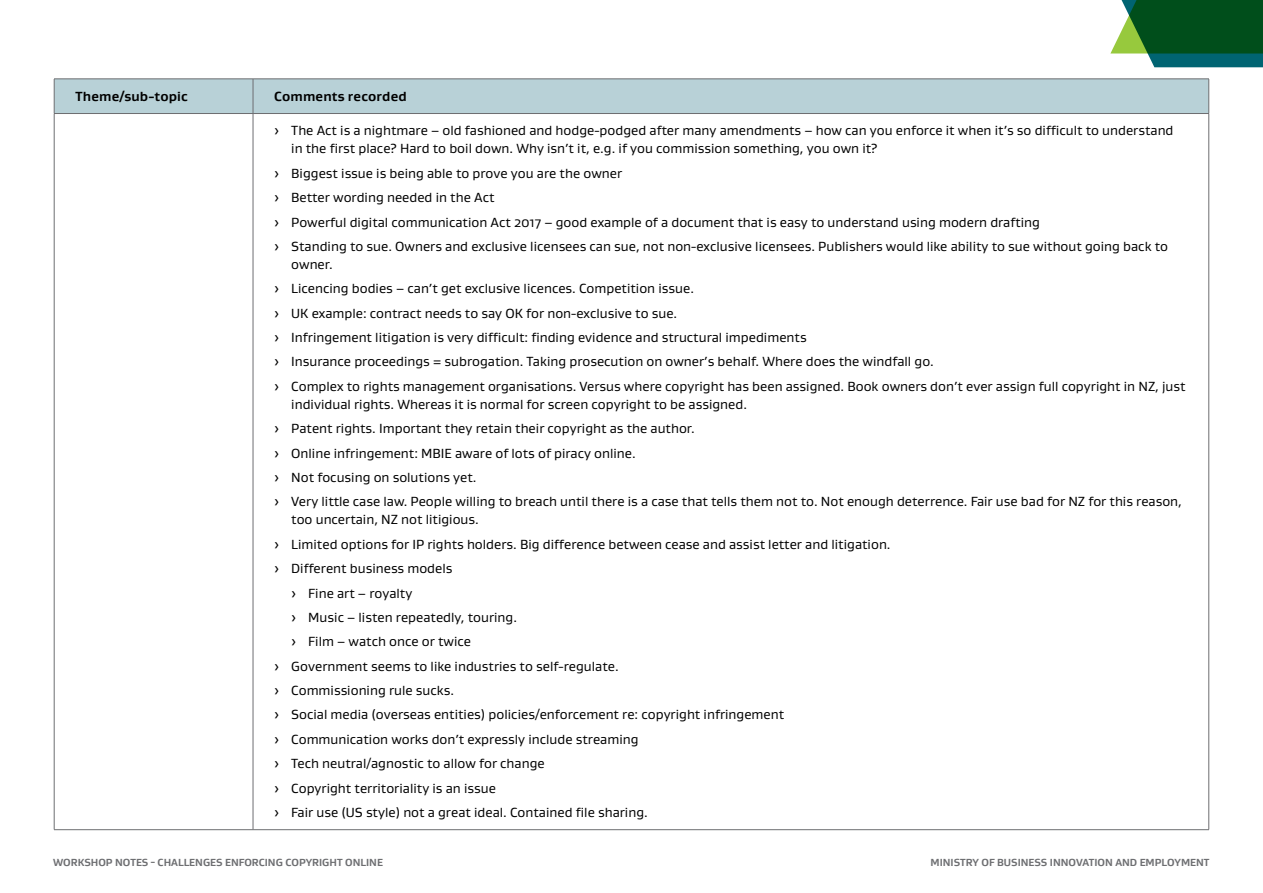
<style>
.page{position:relative;width:1263px;height:893px;background:#fff}
.page>*{position:absolute;margin:0;border:0;box-sizing:border-box;transform-origin:0 0}
.t1{font:13.5px/24.5px "Gustan";color:#000}
.t2{font:700 13.5px "Gustan";letter-spacing:.01em;color:#000}
.t3{font:700 10.5px "Gustan";color:#6d6e71}
</style>
<div class="page">
<svg style="left:1110px;top:0;width:153px;height:67px;background:#276e44"></svg>
<div style="left:55px;top:80px;width:1153px;height:33px;background:#b8d1d7"></div>
<hr style="left:54px;top:79px;width:199px;height:1px;background:#6d6e71">
<hr style="left:54px;top:79px;width:1px;height:34px;background:#6d6e71">
<hr style="left:253px;top:79px;width:956px;height:1px;background:#6d6e71">
<hr style="left:253px;top:79px;width:1px;height:34px;background:#6d6e71">
<hr style="left:1208px;top:79px;width:1px;height:34px;background:#6d6e71">
<hr style="left:54px;top:113px;width:199px;height:1px;background:#6d6e71">
<hr style="left:253px;top:113px;width:956px;height:1px;background:#6d6e71">
<hr style="left:54px;top:829px;width:199px;height:1px;background:#6d6e71">
<hr style="left:253px;top:829px;width:956px;height:1px;background:#6d6e71">
<hr style="left:54px;top:114px;width:1px;height:715px;background:#6d6e71">
<hr style="left:253px;top:114px;width:1px;height:715px;background:#6d6e71">
<hr style="left:1208px;top:114px;width:1px;height:715px;background:#6d6e71">
<p class="t2" style="left:75px;top:87px;width:114px">Theme/sub-topic</p>
<p class="t2" style="left:274px;top:87px;width:134px">Comments recorded</p>
<p class="t1" style="left:291px;top:121px;width:884px;line-height:18px;text-indent:-17px">› The Act is a nightmare – old fashioned and hodge-podged after many amendments – how can you enforce it when it’s so difficult to understand in the first place? Hard to boil down. Why isn’t it, e.g. if you commission something, you own it?</p>
<p class="t1" style="left:274px;top:161px;width:895px">› Biggest issue is being able to prove you are the owner<br>› Better wording needed in the Act<br>› Powerful digital communication Act 2017 – good example of a document that is easy to understand using modern drafting<br>› Standing to sue. Owners and exclusive licensees can sue, not non-exclusive licensees. Publishers would like ability to sue without going back to</p>
<p class="t1" style="left:274px;top:252px;width:913px;text-indent:17px">owner.<br>› Licencing bodies – can’t get exclusive licences. Competition issue.<br>› UK example: contract needs to say OK for non-exclusive to sue.<br>› Infringement litigation is very difficult: finding evidence and structural impediments<br>› Insurance proceedings = subrogation. Taking prosecution on owner’s behalf. Where does the windfall go.<br>› Complex to rights management organisations. Versus where copyright has been assigned. Book owners don’t ever assign full copyright in NZ, just</p>
<p class="t1" style="left:274px;top:392px;width:909px;text-indent:17px">individual rights. Whereas it is normal for screen copyright to be assigned.<br>› Patent rights. Important they retain their copyright as the author.<br>› Online infringement: MBIE aware of lots of piracy online.<br>› Not focusing on solutions yet.<br>› Very little case law. People willing to breach until there is a case that tells them not to. Not enough deterrence. Fair use bad for NZ for this reason,</p>
<p class="t1" style="left:291px;top:507px;width:189px">too uncertain, NZ not litigious.</p>
<p class="t1" style="left:274px;top:532px;width:618px">› Limited options for IP rights holders. Big difference between cease and assist letter and litigation.</p>
<p class="t1" style="left:274px;top:556px;width:180px">› Different business models</p>
<p class="t1" style="left:291px;top:580px;width:123px">› Fine art – royalty</p>
<p class="t1" style="left:291px;top:605px;width:227px">› Music – listen repeatedly, touring.</p>
<p class="t1" style="left:291px;top:629px;width:181px">› Film – watch once or twice</p>
<p class="t1" style="left:274px;top:653px;width:346px">› Government seems to like industries to self-regulate.</p>
<p class="t1" style="left:274px;top:678px;width:181px">› Commissioning rule sucks.</p>
<p class="t1" style="left:274px;top:702px;width:511px">› Social media (overseas entities) policies/enforcement re: copyright infringement</p>
<p class="t1" style="left:274px;top:727px;width:366px">› Communication works don’t expressly include streaming</p>
<p class="t1" style="left:274px;top:751px;width:272px">› Tech neutral/agnostic to allow for change</p>
<p class="t1" style="left:274px;top:775px;width:223px">› Copyright territoriality is an issue</p>
<p class="t1" style="left:274px;top:800px;width:375px">› Fair use (US style) not a great ideal. Contained file sharing.</p>
<p class="t3" style="left:53px;top:855px;width:331px">WORKSHOP NOTES - CHALLENGES ENFORCING COPYRIGHT ONLINE</p>
<p class="t3" style="left:930px;top:855px;width:280px">MINISTRY OF BUSINESS INNOVATION AND EMPLOYMENT</p>
</div>
